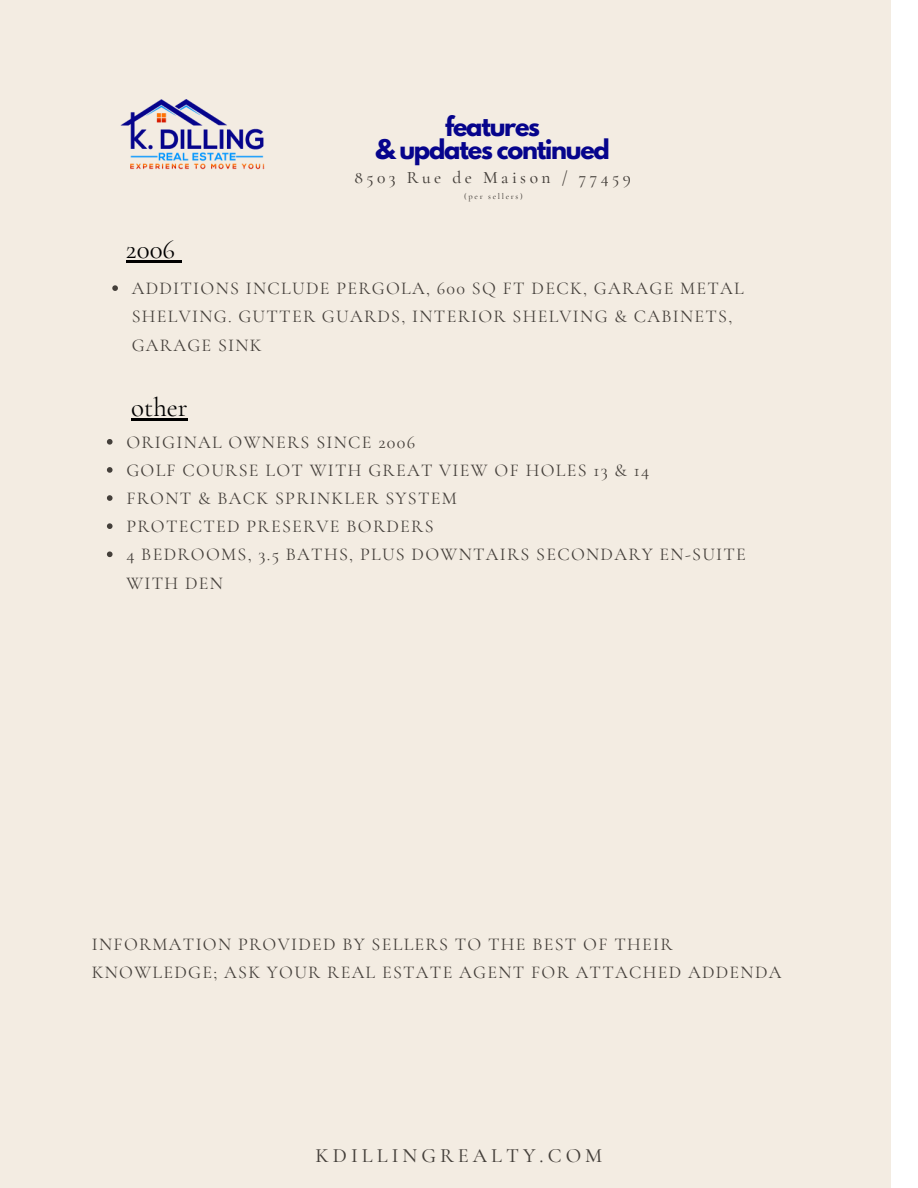
<style>
.page{position:relative;width:918px;height:1188px;background:#fff}
.page>*{position:absolute;margin:0;border:0;box-sizing:border-box;transform-origin:0 0}
.t1{font:27px "Cormorant Garamond";color:#000}
.t2{font:700 24px/22.5px "League Spartan";letter-spacing:-.05em;color:#06048c;text-align:center}
.t3{font:500 20.25px "Cormorant Garamond";letter-spacing:.2em;color:#443f3a}
.t4{font:18px/28.2px "Cormorant Garamond";letter-spacing:.07em;color:#443f3a}
.t5{font:500 17.4px "Cormorant Garamond";letter-spacing:.2em;color:#443f3a}
.t6{font:500 8.4px "Cormorant Garamond";letter-spacing:.2em;color:#443f3a}
</style>
<div class="page">
<div style="left:0;top:0;width:891px;height:1188px;background:#f3ece2"></div>
<img style="left:120px;top:99px;width:145px;height:71px">
<svg style="left:112px;top:285px;width:6px;height:6px"></svg>
<hr style="left:126px;top:260px;width:49px;height:2px;background:#000">
<svg style="left:175px;top:260px;width:7px;height:2px"></svg>
<svg style="left:107px;top:439px;width:6px;height:6px"></svg>
<svg style="left:107px;top:467px;width:6px;height:6px"></svg>
<svg style="left:107px;top:495px;width:6px;height:6px"></svg>
<svg style="left:107px;top:523px;width:6px;height:6px"></svg>
<svg style="left:107px;top:551px;width:6px;height:6px"></svg>
<hr style="left:131px;top:418px;width:57px;height:3px;background:#000">
<h1 class="t1" style="left:126px;top:233px;width:51px">2006</h1>
<p class="t2" style="left:375px;top:118px;width:236px">features<br>&amp; updates continued</p>
<h5 class="t5" style="left:354px;top:166px;width:278px">8503 Rue de Maison / 77459</h5>
<h5 class="t6" style="left:464px;top:192px;width:60px">(per sellers)</h5>
<p class="t4" style="left:132px;top:274px;width:614px">ADDITIONS INCLUDE PERGOLA, 600 SQ FT DECK, GARAGE METAL<br>SHELVING. GUTTER GUARDS, INTERIOR SHELVING &amp; CABINETS,<br>GARAGE SINK</p>
<p class="t1" style="left:131px;top:391px;width:58px">other</p>
<p class="t4" style="left:126px;top:428px;width:290px">ORIGINAL OWNERS SINCE 2006</p>
<p class="t4" style="left:126px;top:456px;width:525px">GOLF COURSE LOT WITH GREAT VIEW OF HOLES 13 &amp; 14</p>
<p class="t4" style="left:126px;top:484px;width:332px">FRONT &amp; BACK SPRINKLER SYSTEM</p>
<p class="t4" style="left:126px;top:513px;width:309px">PROTECTED PRESERVE BORDERS</p>
<p class="t4" style="left:126px;top:541px;width:621px">4 BEDROOMS, 3.5 BATHS, PLUS DOWNTAIRS SECONDARY EN-SUITE<br>WITH DEN</p>
<h3 class="t4" style="left:92px;top:930px;width:691px">INFORMATION PROVIDED BY SELLERS TO THE BEST OF THEIR<br>KNOWLEDGE; ASK YOUR REAL ESTATE AGENT FOR ATTACHED ADDENDA</h3>
<h1 class="t3" style="left:316px;top:1143px;width:288px">KDILLINGREALTY.COM</h1>
</div>
